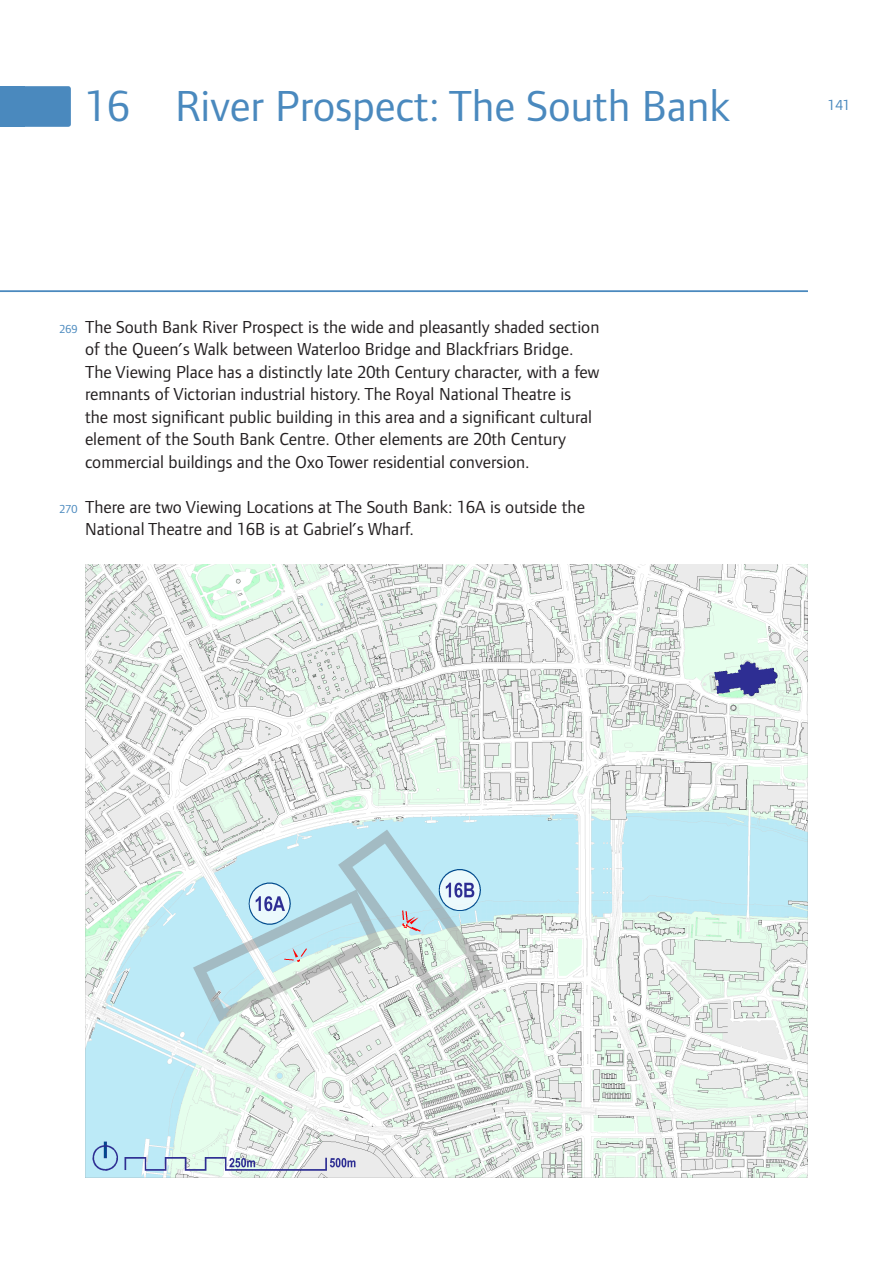
<style>
.page{position:relative;width:893px;height:1263px;background:#fff}
.page>*{position:absolute;margin:0;border:0;box-sizing:border-box;transform-origin:0 0}
.SPG_MPchapter{font:45px "Foundry Form Sans";color:#4a89be}
.SPGclause{font:18px/22.5px "Foundry Form Sans";color:#231f20}
.t1{font:15px "Foundry Form Sans";color:#4a89be}
.s1{font-size:12px;color:#4a89be}
</style>
<div class="page">
<img style="left:85px;top:564px;width:723px;height:614px">
<div style="left:0;top:86px;width:71px;height:41px;background:#4a89be;border-radius:3px"></div>
<div style="left:0;top:86px;width:24px;height:41px;background:#4a89be"></div>
<hr style="left:0;top:290px;width:808px;height:2px;background:#4a89be">
<p class="SPG_MPchapter" style="left:85px;top:80px;width:647px">16 River Prospect: The South Bank</p>
<p class="SPGclause" style="left:85px;top:315px;width:516px;text-indent:-26px"><span class="s1">269</span> The South Bank River Prospect is the wide and pleasantly shaded section of the Queen’s Walk between Waterloo Bridge and Blackfriars Bridge.<br>The Viewing Place has a distinctly late 20th Century character, with a few remnants of Victorian industrial history. The Royal National Theatre is<br>the most significant public building in this area and a significant cultural element of the South Bank Centre. Other elements are 20th Century commercial buildings and the Oxo Tower residential conversion.</p>
<p class="SPGclause" style="left:85px;top:495px;width:501px;text-indent:-26px"><span class="s1">270</span> There are two Viewing Locations at The South Bank: 16A is outside the<br>National Theatre and 16B is at Gabriel’s Wharf.</p>
<p class="t1" style="left:828px;top:97px;width:24px">141</p>
</div>
